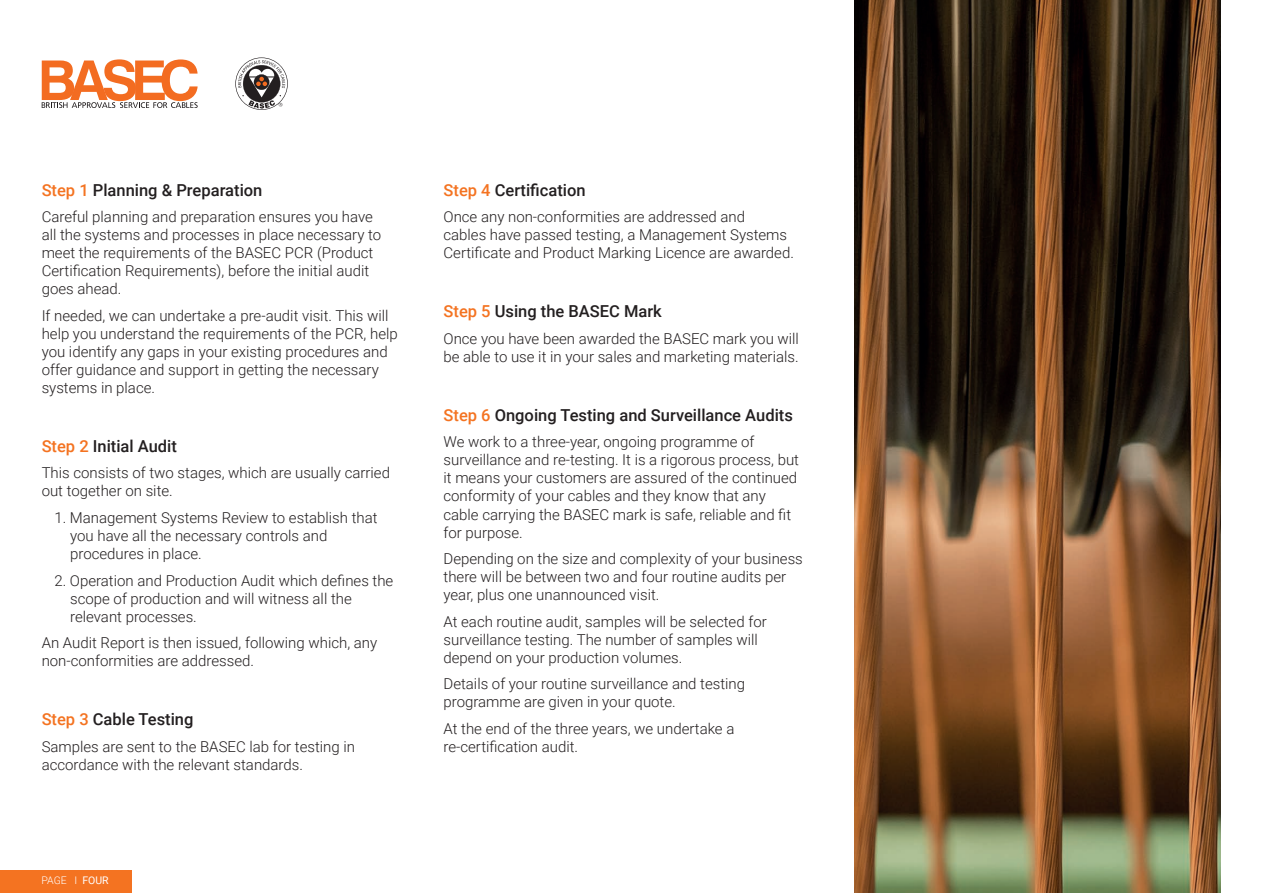
<style>
.page{position:relative;width:1263px;height:893px;background:#fff}
.page>*{position:absolute;margin:0;border:0;box-sizing:border-box;transform-origin:0 0}
.t1{font:500 16.5px "Roboto";color:#231f20}
.t2{font:300 15px/18px "Roboto";color:#231f20}
.t3{font:300 10.5px "Roboto";color:#fff}
.s1{color:#f47321}
.s2{font-weight:400}
</style>
<div class="page">
<img style="left:855px;top:0;width:365px;height:893px">
<div style="left:0;top:871px;width:131px;height:22px;background:#f47321"></div>
<svg style="left:42px;top:59px;width:156px;height:49px"></svg>
<svg style="left:235px;top:57px;width:53px;height:53px"></svg>
<p class="t1" style="left:42px;top:178px;width:222px"><span class="s1">Step 1</span> Planning &amp; Preparation</p>
<p class="t2" style="left:42px;top:208px;width:341px">Careful planning and preparation ensures you have all the systems and processes in place necessary to meet the requirements of the BASEC PCR (Product Certification Requirements), before the initial audit goes ahead.</p>
<p class="t2" style="left:42px;top:306px;width:358px">If needed, we can undertake a pre-audit visit. This will help you understand the requirements of the PCR, help you identify any gaps in your existing procedures and offer guidance and support in getting the necessary systems in place.</p>
<p class="t1" style="left:42px;top:435px;width:137px"><span class="s1">Step 2</span> Initial Audit</p>
<p class="t2" style="left:42px;top:464px;width:350px">This consists of two stages, which are usually carried out together on site.</p>
<p class="t2" style="left:70px;top:508px;width:309px;text-indent:-16px">1. Management Systems Review to establish that you have all the necessary controls and procedures in place.</p>
<p class="t2" style="left:70px;top:571px;width:325px;text-indent:-16px">2. Operation and Production Audit which defines the scope of production and will witness all the relevant processes.</p>
<p class="t2" style="left:42px;top:633px;width:337px">An Audit Report is then issued, following which, any non-conformities are addressed.</p>
<p class="t1" style="left:42px;top:708px;width:153px"><span class="s1">Step 3</span> Cable Testing</p>
<p class="t2" style="left:42px;top:737px;width:315px">Samples are sent to the BASEC lab for testing in accordance with the relevant standards.</p>
<p class="t3" style="left:41px;top:873px;width:69px">PAGE I <span class="s2">FOUR</span></p>
<p class="t1" style="left:443px;top:178px;width:144px"><span class="s1">Step 4</span> Certification</p>
<p class="t2" style="left:443px;top:208px;width:352px">Once any non-conformities are addressed and<br>cables have passed testing, a Management Systems<br>Certificate and Product Marking Licence are awarded.</p>
<p class="t1" style="left:443px;top:300px;width:220px"><span class="s1">Step 5</span> Using the BASEC Mark</p>
<p class="t2" style="left:443px;top:329px;width:357px">Once you have been awarded the BASEC mark you will be able to use it in your sales and marketing materials.</p>
<p class="t1" style="left:443px;top:404px;width:351px"><span class="s1">Step 6</span> Ongoing Testing and Surveillance Audits</p>
<p class="t2" style="left:443px;top:433px;width:357px">We work to a three-year, ongoing programme of surveillance and re-testing. It is a rigorous process, but it means your customers are assured of the continued conformity of your cables and they know that any cable carrying the BASEC mark is safe, reliable and fit for purpose.</p>
<p class="t2" style="left:443px;top:549px;width:361px">Depending on the size and complexity of your business there will be between two and four routine audits per year, plus one unannounced visit.</p>
<p class="t2" style="left:443px;top:612px;width:325px">At each routine audit, samples will be selected for surveillance testing. The number of samples will depend on your production volumes.</p>
<p class="t2" style="left:443px;top:674px;width:303px">Details of your routine surveillance and testing programme are given in your quote.</p>
<p class="t2" style="left:443px;top:719px;width:292px">At the end of the three years, we undertake a re-certification audit.</p>
</div>
